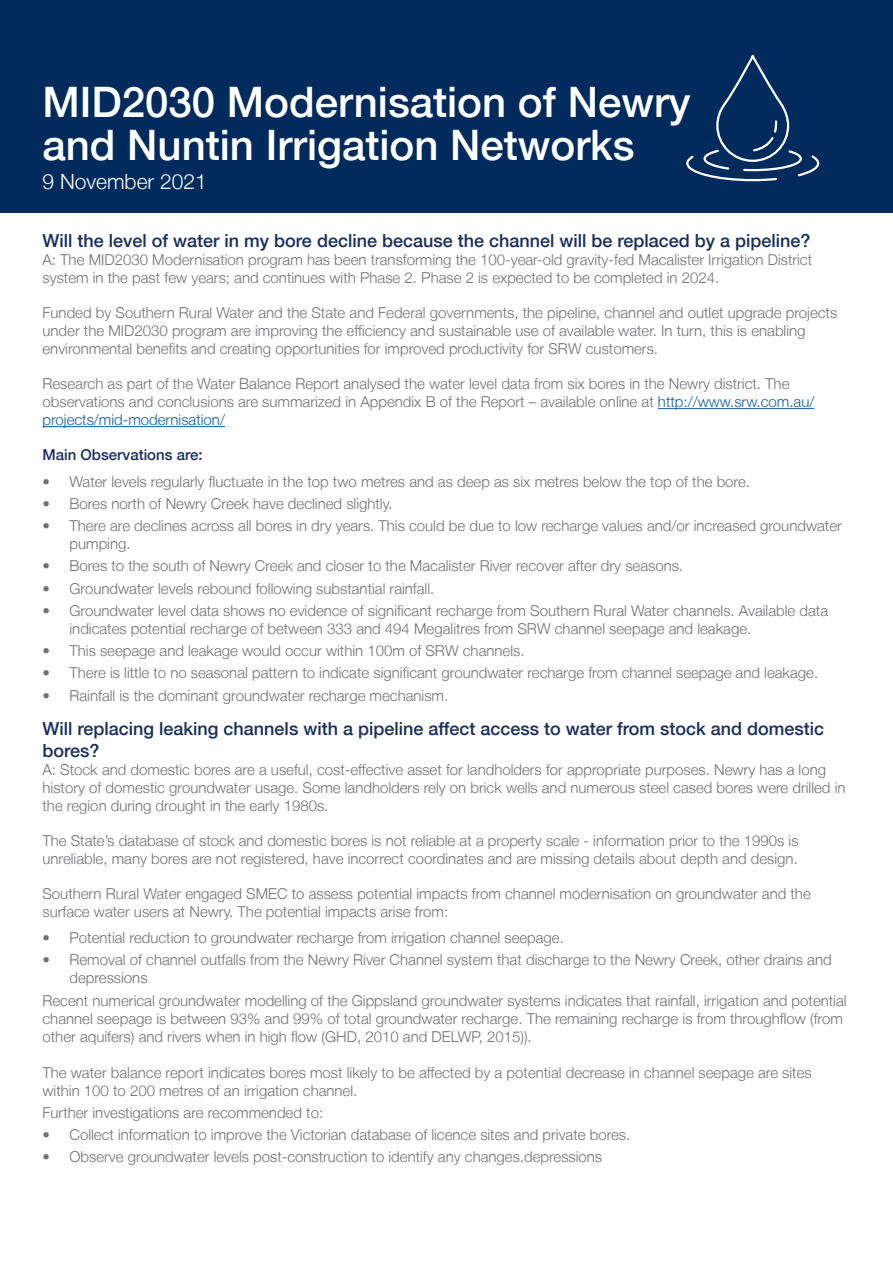
<style>
.page{position:relative;width:893px;height:1263px;background:#fff}
.page>*{position:absolute;margin:0;border:0;box-sizing:border-box;transform-origin:0 0}
.intro__main__header{font:500 42px/43.5px "Helvetica Neue LT";color:#fff}
.intro__main__header-2{font:300 21px "Helvetica Neue LT";color:#fff}
.t1{font:500 18px/21.6px "Helvetica Neue LT";color:#192e5a}
.t2{font:300 15px/18px "Helvetica Neue LT";color:#717074}
.t3{font:500 15px "Helvetica Neue LT";color:#1b2e5a}
.s1{color:#175d9e}
</style>
<div class="page">
<hr style="left:658px;top:408px;width:156px;height:1px;background:#175d9e">
<hr style="left:43px;top:426px;width:182px;height:1px;background:#175d9e">
<div style="left:0;top:0;width:893px;height:213px;background:#002b5c"></div>
<svg style="left:686px;top:55px;width:134px;height:127px"></svg>
<p class="intro__main__header" style="left:43px;top:80px;width:650px">MID2030 Modernisation of Newry and Nuntin Irrigation Networks</p>
<p class="intro__main__header-2" style="left:43px;top:168px;width:166px">9 November 2021</p>
<p class="t1" style="left:43px;top:230px;width:770px">Will the level of water in my bore decline because the channel will be replaced by a pipeline?</p>
<p class="t2" style="left:43px;top:250px;width:771px">A: The MID2030 Modernisation program has been transforming the 100-year-old gravity-fed Macalister Irrigation District system in the past few years; and continues with Phase 2. Phase 2 is expected to be completed in 2024.</p>
<p class="t2" style="left:43px;top:303px;width:796px">Funded by Southern Rural Water and the State and Federal governments, the pipeline, channel and outlet upgrade projects under the MID2030 program are improving the efficiency and sustainable use of available water. In turn, this is enabling environmental benefits and creating opportunities for improved productivity for SRW customers.</p>
<p class="t2" style="left:43px;top:374px;width:773px">Research as part of the Water Balance Report analysed the water level data from six bores in the Newry district. The observations and conclusions are summarized in Appendix B of the Report – available online at <span class="s1">http://www.srw.com.au/ projects/mid-modernisation/</span></p>
<p class="t3" style="left:43px;top:446px;width:162px">Main Observations are:</p>
<p class="t2" style="left:43px;top:472px;width:709px">• Water levels regularly fluctuate in the top two metres and as deep as six metres below the top of the bore.</p>
<p class="t2" style="left:43px;top:494px;width:351px">• Bores north of Newry Creek have declined slightly.</p>
<p class="t2" style="left:70px;top:516px;width:774px;text-indent:-27px">• There are declines across all bores in dry years. This could be due to low recharge values and/or increased groundwater pumping.</p>
<p class="t2" style="left:43px;top:557px;width:642px">• Bores to the south of Newry Creek and closer to the Macalister River recover after dry seasons.</p>
<p class="t2" style="left:43px;top:579px;width:393px">• Groundwater levels rebound following substantial rainfall.</p>
<p class="t2" style="left:70px;top:601px;width:760px;text-indent:-27px">• Groundwater level data shows no evidence of significant recharge from Southern Rural Water channels. Available data indicates potential recharge of between 333 and 494 Megalitres from SRW channel seepage and leakage.</p>
<p class="t2" style="left:43px;top:641px;width:483px">• This seepage and leakage would occur within 100m of SRW channels.</p>
<p class="t2" style="left:43px;top:664px;width:777px">• There is little to no seasonal pattern to indicate significant groundwater recharge from channel seepage and leakage.</p>
<p class="t2" style="left:43px;top:686px;width:407px">• Rainfall is the dominant groundwater recharge mechanism.</p>
<p class="t1" style="left:43px;top:718px;width:783px">Will replacing leaking channels with a pipeline affect access to water from stock and domestic bores?</p>
<p class="t2" style="left:43px;top:760px;width:805px">A: Stock and domestic bores are a useful, cost-effective asset for landholders for appropriate purposes. Newry has a long history of domestic groundwater usage. Some landholders rely on brick wells and numerous steel cased bores were drilled in the region during drought in the early 1980s.</p>
<p class="t2" style="left:43px;top:831px;width:758px">The State’s database of stock and domestic bores is not reliable at a property scale - information prior to the 1990s is unreliable, many bores are not registered, have incorrect coordinates and are missing details about depth and design.</p>
<p class="t2" style="left:43px;top:884px;width:770px">Southern Rural Water engaged SMEC to assess potential impacts from channel modernisation on groundwater and the surface water users at Newry. The potential impacts arise from:</p>
<p class="t2" style="left:43px;top:928px;width:523px">• Potential reduction to groundwater recharge from irrigation channel seepage.</p>
<p class="t2" style="left:70px;top:951px;width:764px;text-indent:-27px">• Removal of channel outfalls from the Newry River Channel system that discharge to the Newry Creek, other drains and depressions</p>
<p class="t2" style="left:43px;top:991px;width:806px">Recent numerical groundwater modelling of the Gippsland groundwater systems indicates that rainfall, irrigation and potential channel seepage is between 93% and 99% of total groundwater recharge. The remaining recharge is from throughflow (from other aquifers) and rivers when in high flow (GHD, 2010 and DELWP, 2015)).</p>
<p class="t2" style="left:43px;top:1063px;width:771px">The water balance report indicates bores most likely to be affected by a potential decrease in channel seepage are sites within 100 to 200 metres of an irrigation channel.</p>
<p class="t2" style="left:43px;top:1103px;width:282px">Further investigations are recommended to:</p>
<p class="t2" style="left:43px;top:1125px;width:589px">• Collect information to improve the Victorian database of licence sites and private bores.</p>
<p class="t2" style="left:43px;top:1148px;width:561px">• Observe groundwater levels post-construction to identify any changes.depressions</p>
</div>
